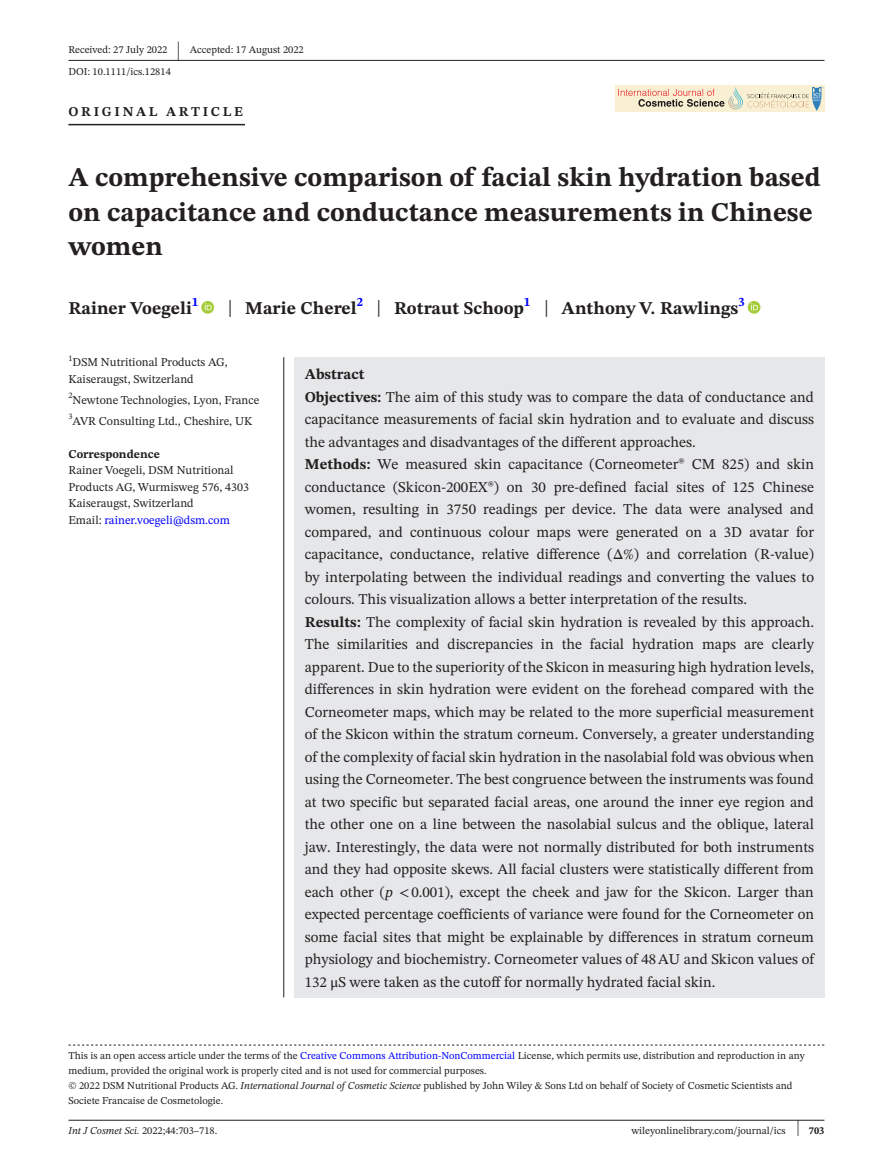
<style>
.page{position:relative;width:893px;height:1174px;background:#fff}
.page>*{position:absolute;margin:0;border:0;box-sizing:border-box;transform-origin:0 0}
.t1{font:700 27px/34.5px "STIX Two Text";color:#231f20}
.t2{font:25.65px "STIX Two Text";color:#231f20;scale:.49 1}
.t3{font:700 18px "STIX Two Text";color:#231f20}
.t4{font:15px/22.5px "STIX Two Text";color:#231f20}
.t5{font:700 13.5px "STIX Two Text";letter-spacing:.2em;color:#231f20}
.t6{font:12px/16.5px "STIX Two Text";color:#231f20}
.t7{font:700 12px "STIX Two Text";color:#231f20}
.t8{font:10.5px/15px "STIX Two Text";color:#231f20}
.s1{font-weight:400;font-size:23.4px}
.s2{color:#00f}
.s3{font-weight:700}
.s4{font-family:"STIX"}
.s5{font-style:italic}
.s6{font-size:22.2px}
</style>
<div class="page">
<hr style="left:68px;top:1119px;width:756px;height:1px;background:#231f20">
<img style="left:615px;top:85px;width:209px;height:26px">
<svg style="left:618px;top:87px;width:191px;height:22px;background:#e4d5bc"></svg>
<hr style="left:68px;top:60px;width:756px;height:1px;background:#231f20">
<hr style="left:68px;top:124px;width:177px;height:1px;background:#231f20">
<svg style="left:201px;top:301px;width:13px;height:13px"></svg>
<svg style="left:205px;top:303px;width:7px;height:7px"></svg>
<svg style="left:748px;top:301px;width:12px;height:13px"></svg>
<svg style="left:751px;top:303px;width:7px;height:7px"></svg>
<svg style="left:68px;top:1044px;width:756px;height:1px"></svg>
<div style="left:294px;top:357px;width:530px;height:640px;background:#e6e7e9"></div>
<hr style="left:283px;top:357px;width:1px;height:640px;background:#231f20">
<p class="t8" style="left:68px;top:42px;width:101px">Received: 27 July 2022</p>
<h2 class="t2" style="left:177px;top:32px;width:8px">|</h2>
<p class="t8" style="left:190px;top:42px;width:116px">Accepted: 17 August 2022</p>
<p class="t8" style="left:68px;top:64px;width:104px">DOI: 10.1111/ics.12814</p>
<p class="t5" style="left:68px;top:101px;width:176px">ORIGINAL ARTICLE</p>
<h1 class="t1" style="left:68px;top:161px;width:754px">A comprehensive comparison of facial skin hydration based on capacitance and conductance measurements in Chinese women</h1>
<p class="t3" style="left:68px;top:295px;width:131px">Rainer Voegeli<sup>1</sup></p>
<p class="t3" style="left:228px;top:295px;width:518px"><span class="s1">|</span> Marie Cherel<sup>2</sup> <span class="s1">|</span> Rotraut Schoop<sup>1</sup> <span class="s1">|</span> Anthony V. Rawlings<sup>3</sup></p>
<p class="t6" style="left:68px;top:354px;width:161px"><sup>1</sup>DSM Nutritional Products AG,<br>Kaiseraugst, Switzerland</p>
<p class="t6" style="left:68px;top:389px;width:192px;line-height:21px"><sup>2</sup>Newtone Technologies, Lyon, France<br><sup>3</sup>AVR Consulting Ltd., Cheshire, UK</p>
<p class="t7" style="left:68px;top:445px;width:93px">Correspondence</p>
<p class="t6" style="left:68px;top:462px;width:182px">Rainer Voegeli, DSM Nutritional<br>Products AG, Wurmisweg 576, 4303<br>Kaiseraugst, Switzerland<br>Email: <span class="s2">rainer.voegeli@dsm.com</span></p>
<p class="t4" style="left:305px;top:363px;width:511px"><span class="s3">Abstract<br>Objectives:</span> The aim of this study was to compare the data of conductance and capacitance measurements of facial skin hydration and to evaluate and discuss the advantages and disadvantages of the different approaches.<br><span class="s3">Methods:</span> We measured skin capacitance (Corneometer® CM 825) and skin conductance (Skicon-200EX®) on 30 pre-defined facial sites of 125 Chinese women, resulting in 3750 readings per device. The data were analysed and compared, and continuous colour maps were generated on a 3D avatar for capacitance, conductance, relative difference (<span class="s4">Δ</span>%) and correlation (R-value) by interpolating between the individual readings and converting the values to colours. This visualization allows a better interpretation of the results.<br><span class="s3">Results:</span> The complexity of facial skin hydration is revealed by this approach.<br>The similarities and discrepancies in the facial hydration maps are clearly apparent. Due to the superiority of the Skicon in measuring high hydration levels, differences in skin hydration were evident on the forehead compared with the Corneometer maps, which may be related to the more superficial measurement of the Skicon within the stratum corneum. Conversely, a greater understanding of the complexity of facial skin hydration in the nasolabial fold was obvious when using the Corneometer. The best congruence between the instruments was found at two specific but separated facial areas, one around the inner eye region and the other one on a line between the nasolabial sulcus and the oblique, lateral jaw. Interestingly, the data were not normally distributed for both instruments and they had opposite skews. All facial clusters were statistically different from each other (<span class="s5">p</span> <span class="s4">&lt;</span>0.001), except the cheek and jaw for the Skicon. Larger than expected percentage coefficients of variance were found for the Corneometer on some facial sites that might be explainable by differences in stratum corneum physiology and biochemistry. Corneometer values of 48AU and Skicon values of 132 <span class="s4">μ</span>S were taken as the cutoff for normally hydrated facial skin.</p>
<p class="t8" style="left:68px;top:1048px;width:738px">This is an open access article under the terms of the <span class="s2">Creative Commons Attribution-NonCommercial</span> License, which permits use, distribution and reproduction in any medium, provided the original work is properly cited and is not used for commercial purposes.<br>© 2022 DSM Nutritional Products AG. <span class="s5">International Journal of Cosmetic Science</span> published by John Wiley &amp; Sons Ltd on behalf of Society of Cosmetic Scientists and Societe Francaise de Cosmetologie.</p>
<p class="t8" style="left:68px;top:1123px;width:150px"><span class="s5">Int J Cosmet Sci.</span> 2022;44:703–718.</p>
<p class="t8" style="left:631px;top:1123px;width:195px">wileyonlinelibrary.com/journal/ics <span class="s6">|</span> <span class="s3">703</span></p>
</div>
